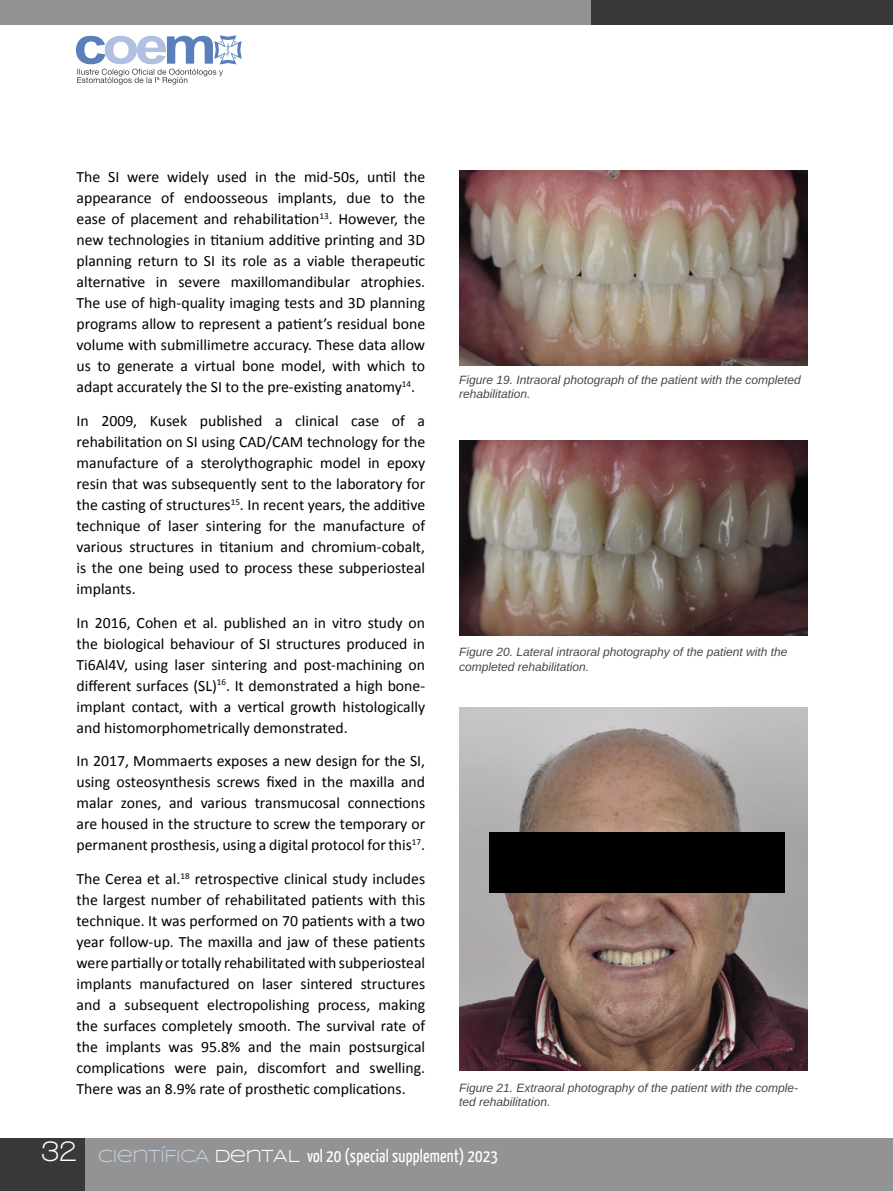
<style>
.page{position:relative;width:893px;height:1191px;background:#fff}
.page>*{position:absolute;margin:0;border:0;box-sizing:border-box;transform-origin:0 0}
.t1{font:18px "Yanone Kaffeesatz";letter-spacing:.01em;color:#fff}
.t2{font:15.75px/21px "Calibri";color:#000;text-align:justify}
.t3{font:italic 12px/14.4px "Arimo";color:#484848}
.s1{font-family:"Walkway";font-weight:700;font-size:30px}
.s2{font-family:"Syncopate";color:#c0cee1}
.s3{font-family:"Syncopate"}
</style>
<div class="page">
<div style="left:0;top:1138px;width:893px;height:53px;background:#939393"></div>
<div style="left:0;top:1138px;width:85px;height:53px;background:#393939"></div>
<div style="left:0;top:0;width:893px;height:25px;background:#939393"></div>
<div style="left:591px;top:0;width:302px;height:25px;background:#393939"></div>
<svg style="left:76px;top:35px;width:166px;height:50px"></svg>
<img style="left:459px;top:170px;width:349px;height:195px">
<img style="left:459px;top:440px;width:349px;height:195px">
<img style="left:459px;top:707px;width:349px;height:363px">
<div style="left:490px;top:832px;width:295px;height:60px;background:#000"></div>
<p class="t2" style="left:77px;top:165px;width:350px">The SI were widely used in the mid-50s, until the appearance of endoosseous implants, due to the ease of placement and rehabilitation<sup>13</sup>. However, the new technologies in titanium additive printing and 3D planning return to SI its role as a viable therapeutic alternative in severe maxillomandibular atrophies.<br>The use of high-quality imaging tests and 3D planning programs allow to represent a patient’s residual bone volume with submillimetre accuracy. These data allow us to generate a virtual bone model, with which to adapt accurately the SI to the pre-existing anatomy<sup>14</sup>.</p>
<p class="t2" style="left:77px;top:409px;width:350px">In 2009, Kusek published a clinical case of a rehabilitation on SI using CAD/CAM technology for the manufacture of a sterolythographic model in epoxy resin that was subsequently sent to the laboratory for the casting of structures<sup>15</sup>. In recent years, the additive technique of laser sintering for the manufacture of various structures in titanium and chromium-cobalt, is the one being used to process these subperiosteal implants.</p>
<p class="t2" style="left:77px;top:611px;width:350px">In 2016, Cohen et al. published an in vitro study on the biological behaviour of SI structures produced in Ti6Al4V, using laser sintering and post-machining on different surfaces (SL)<sup>16</sup>. It demonstrated a high bone&shy;implant contact, with a vertical growth histologically and histomorphometrically demonstrated.</p>
<p class="t2" style="left:77px;top:750px;width:350px">In 2017, Mommaerts exposes a new design for the SI, using osteosynthesis screws fixed in the maxilla and malar zones, and various transmucosal connections are housed in the structure to screw the temporary or permanent prosthesis, using a digital protocol for this<sup>17</sup>.</p>
<p class="t2" style="left:77px;top:867px;width:350px">The Cerea et al.<sup>18</sup> retrospective clinical study includes the largest number of rehabilitated patients with this technique. It was performed on 70 patients with a two year follow-up. The maxilla and jaw of these patients were partially or totally rehabilitated with subperiosteal implants manufactured on laser sintered structures and a subsequent electropolishing process, making the surfaces completely smooth. The survival rate of the implants was 95.8% and the main postsurgical complications were pain, discomfort and swelling.<br>There was an 8.9% rate of prosthetic complications.</p>
<p class="t3" style="left:459px;top:372px;width:343px">Figure 19. Intraoral photograph of the patient with the completed rehabilitation.</p>
<p class="t3" style="left:459px;top:645px;width:330px">Figure 20. Lateral intraoral photography of the patient with the completed rehabilitation.</p>
<p class="t3" style="left:459px;top:1080px;width:340px">Figure 21. Extraoral photography of the patient with the comple&shy;ted rehabilitation.</p>
<p class="t1" style="left:41px;top:1144px;width:458px"><span class="s1">32</span> <span class="s2">CIENTÍFICA</span> <span class="s3">DENTAL</span> vol 20 (special supplement) 2023</p>
</div>
